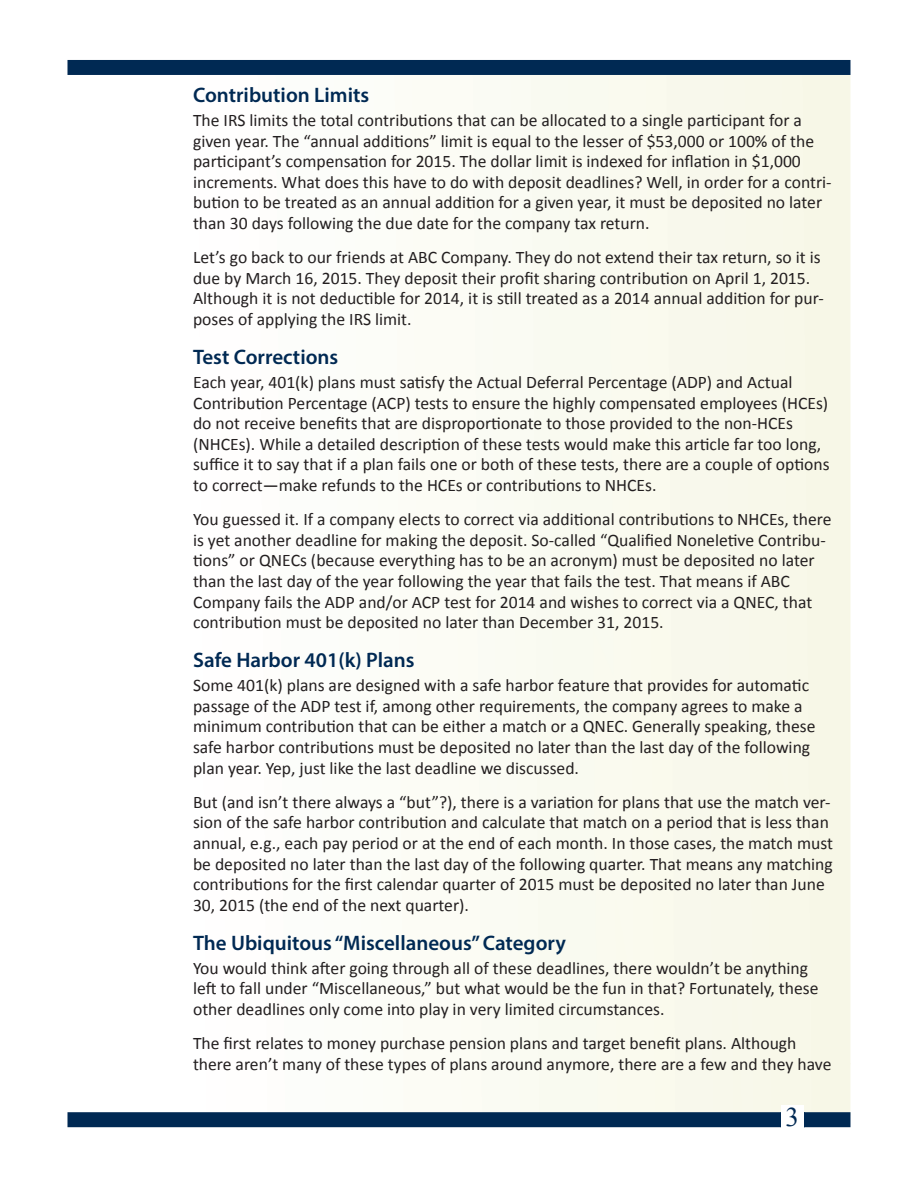
<style>
.page{position:relative;width:918px;height:1188px;background:#fff}
.page>*{position:absolute;margin:0;border:0;box-sizing:border-box;transform-origin:0 0}
.t1{font:27px "Times New Roman";color:#002953}
.t2{font:600 21px "Myriad Pro";color:#002953}
.t3{font:17.7px/20.5px "Calibri";color:#231f20}
</style>
<div class="page">
<div style="left:798px;top:75px;width:52px;height:989px;background:#f7f7e7"></div>
<div style="left:67px;top:60px;width:783px;height:15px;background:#002953"></div>
<div style="left:67px;top:1112px;width:783px;height:15px;background:#002953"></div>
<div style="left:781px;top:1105px;width:23px;height:23px;background:#fff"></div>
<p class="t2" style="left:193px;top:82px;width:178px">Contribution Limits</p>
<p class="t3" style="left:193px;top:110px;width:640px">The IRS limits the total contributions that can be allocated to a single participant for a given year. The “annual additions” limit is equal to the lesser of $53,000 or 100% of the participant’s compensation for 2015. The dollar limit is indexed for inflation in $1,000 increments. What does this have to do with deposit deadlines? Well, in order for a contri&shy;bution to be treated as an annual addition for a given year, it must be deposited no later than 30 days following the due date for the company tax return.</p>
<p class="t3" style="left:193px;top:247px;width:632px">Let’s go back to our friends at ABC Company. They do not extend their tax return, so it is due by March 16, 2015. They deposit their profit sharing contribution on April 1, 2015.<br>Although it is not deductible for 2014, it is still treated as a 2014 annual addition for pur&shy;poses of applying the IRS limit.</p>
<p class="t2" style="left:193px;top:344px;width:147px">Test Corrections</p>
<p class="t3" style="left:193px;top:372px;width:638px">Each year, 401(k) plans must satisfy the Actual Deferral Percentage (ADP) and Actual Contribution Percentage (ACP) tests to ensure the highly compensated employees (HCEs) do not receive benefits that are disproportionate to those provided to the non-HCEs (NHCEs). While a detailed description of these tests would make this article far too long, suffice it to say that if a plan fails one or both of these tests, there are a couple of options to correct—make refunds to the HCEs or contributions to NHCEs.</p>
<p class="t3" style="left:193px;top:509px;width:640px">You guessed it. If a company elects to correct via additional contributions to NHCEs, there is yet another deadline for making the deposit. So-called “Qualified Noneletive Contribu&shy;tions” or QNECs (because everything has to be an acronym) must be deposited no later than the last day of the year following the year that fails the test. That means if ABC Company fails the ADP and/or ACP test for 2014 and wishes to correct via a QNEC, that contribution must be deposited no later than December 31, 2015.</p>
<p class="t2" style="left:193px;top:647px;width:223px">Safe Harbor 401(k) Plans</p>
<p class="t3" style="left:193px;top:675px;width:624px">Some 401(k) plans are designed with a safe harbor feature that provides for automatic passage of the ADP test if, among other requirements, the company agrees to make a minimum contribution that can be either a match or a QNEC. Generally speaking, these safe harbor contributions must be deposited no later than the last day of the following plan year. Yep, just like the last deadline we discussed.</p>
<p class="t3" style="left:193px;top:792px;width:641px">But (and isn’t there always a “but”?), there is a variation for plans that use the match ver&shy;sion of the safe harbor contribution and calculate that match on a period that is less than annual, e.g., each pay period or at the end of each month. In those cases, the match must be deposited no later than the last day of the following quarter. That means any matching contributions for the first calendar quarter of 2015 must be deposited no later than June 30, 2015 (the end of the next quarter).</p>
<p class="t2" style="left:193px;top:930px;width:374px">The Ubiquitous “Miscellaneous” Category</p>
<p class="t3" style="left:193px;top:958px;width:627px">You would think after going through all of these deadlines, there wouldn’t be anything left to fall under “Miscellaneous,” but what would be the fun in that? Fortunately, these other deadlines only come into play in very limited circumstances.</p>
<p class="t3" style="left:193px;top:1033px;width:640px">The first relates to money purchase pension plans and target benefit plans. Although there aren’t many of these types of plans around anymore, there are a few and they have</p>
<h1 class="t1" style="left:786px;top:1099px;width:15px">3</h1>
</div>
